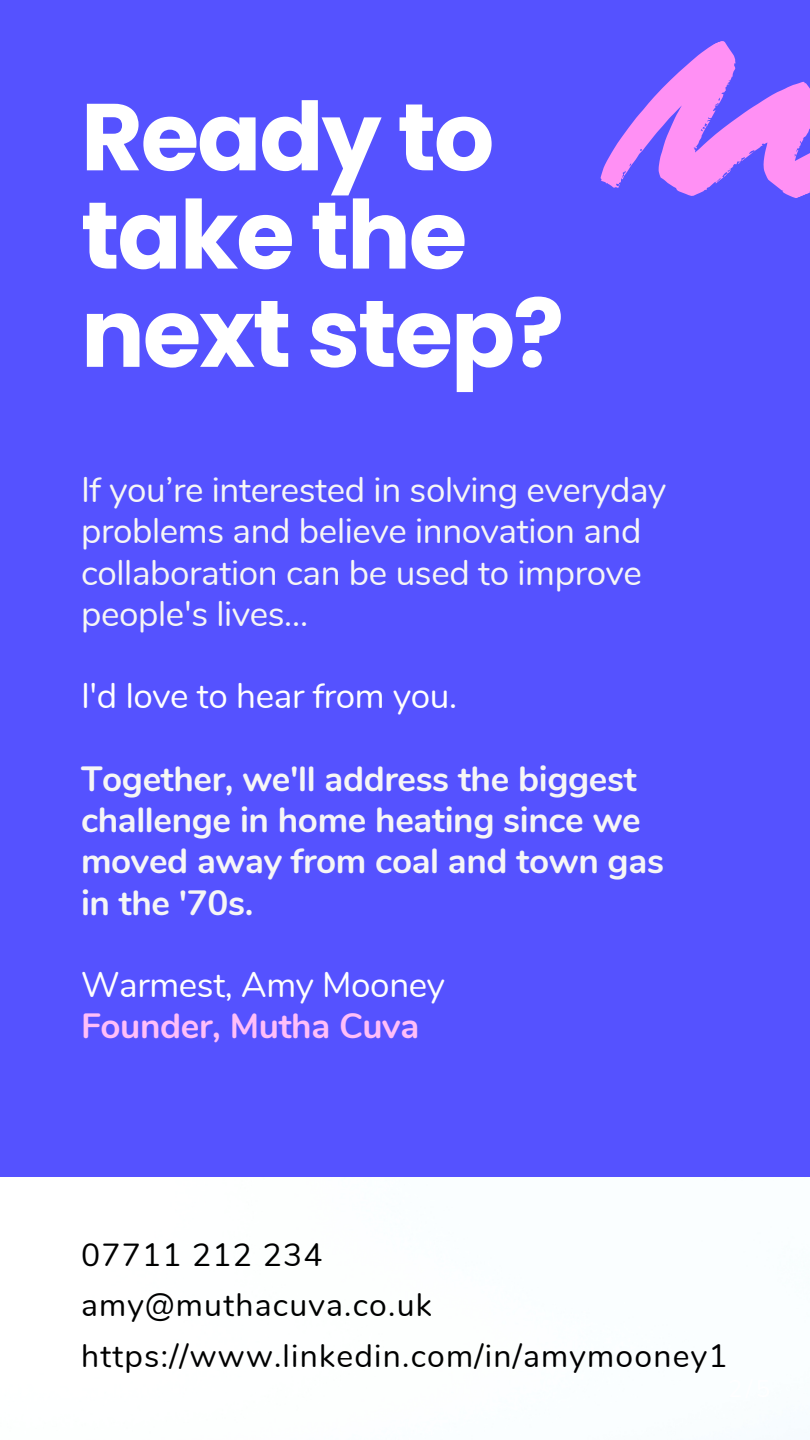
<style>
.page{position:relative;width:810px;height:1440px;background:#5552ff}
.page>*{position:absolute;margin:0;border:0;box-sizing:border-box;transform-origin:0 0}
.t1{font:700 94.8px/98.2px "Poppins";letter-spacing:-.02em;color:#fff}
.t2{font:35px/41.2px "Nunito";letter-spacing:-.01em;color:#f6f6f6}
.t3{font:700 35px/41.2px "Nunito";letter-spacing:-.01em;color:#f6f6f6}
.t4{font:35px/41.2px "Nunito";letter-spacing:-.01em;color:#fff}
.t5{font:31.9px/50.2px "Nunito";letter-spacing:.04em;color:#000}
.s1{font-weight:700;color:#ffbef9}
</style>
<div class="page">
<svg style="left:600px;top:41px;width:210px;height:157px"></svg>
<svg style="left:621px;top:176px;width:4px;height:4px"></svg>
<svg style="left:704px;top:125px;width:3px;height:4px"></svg>
<svg style="left:733px;top:159px;width:12px;height:8px"></svg>
<div style="left:0;top:1177px;width:810px;height:263px;background:#fdfeff"></div>
<h3 class="t1" style="left:81px;top:88px;width:485px">Ready to take the next step?</h3>
<p class="t2" style="left:81px;top:470px;width:587px">If you’re interested in solving everyday problems and believe innovation and collaboration can be used to improve people's lives…</p>
<h3 class="t4" style="left:81px;top:676px;width:378px">I'd love to hear from you.</h3>
<h3 class="t3" style="left:81px;top:759px;width:585px">Together, we'll address the biggest challenge in home heating since we moved away from coal and town gas in the '70s.</h3>
<h2 class="t4" style="left:81px;top:965px;width:365px">Warmest, Amy Mooney<br><span class="s1">Founder, Mutha Cuva</span></h2>
<p class="t5" style="left:81px;top:1231px;width:648px">07711 212 234<br>amy@muthacuva.co.uk https://www.linkedin.com/in/amymooney1</p>
</div>
